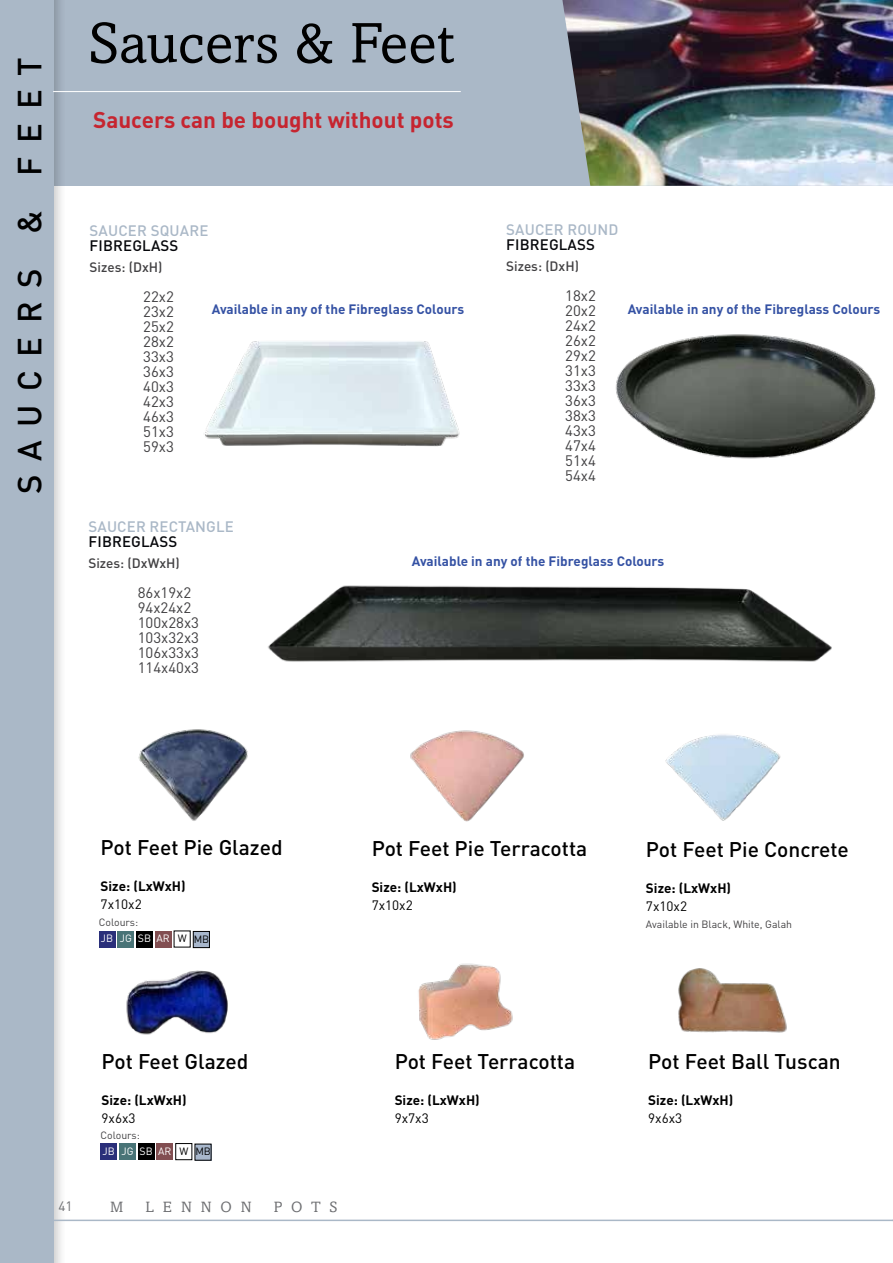
<style>
.page{position:relative;width:893px;height:1263px;background:#fff}
.page>*{position:absolute;margin:0;border:0;box-sizing:border-box;transform-origin:0 0}
.t1{font:57.3px "Amasis MTW1 G";color:#000}
.t2{font:500 33px "DIN Pro";letter-spacing:.41em;color:#000}
.t3{font:700 22.5px "DIN Pro";color:#c62530}
.t4{font:500 21px "DIN Pro";color:#000}
.t5{font:15px/15px "DIN Pro";color:#414042;text-align:justify}
.t6{font:500 15px "DIN Pro";letter-spacing:.01em;color:#aab8c7}
.t7{font:500 15px "DIN Pro";letter-spacing:.01em;color:#06070b}
.t8{font:15px "Amasis MTW1 G";letter-spacing:.6em;color:#6d6e71}
.t9{font:700 13.5px "DIN Pro";color:#3552a4}
.t10{font:700 13.5px "DIN Pro";color:#000}
.t11{font:500 13.5px "DIN Pro";color:#414042}
.t12{font:13.5px "DIN Pro";color:#000}
.t13{font:13.5px "DIN Pro";color:#6d6e71}
.t14{font:10.5px/15.9px "DIN Pro";color:#414042}
.s1{color:#fff}
.s2{color:#000}
</style>
<div class="page">
<img style="left:410px;top:730px;width:114px;height:92px">
<img style="left:138px;top:729px;width:110px;height:92px">
<img style="left:665px;top:734px;width:116px;height:87px">
<img style="left:418px;top:963px;width:95px;height:77px">
<img style="left:678px;top:968px;width:109px;height:65px">
<img style="left:106px;top:947px;width:122px;height:88px">
<div style="left:0;top:0;width:893px;height:186px;background:#aab8c7"></div>
<img style="left:562px;top:0;width:331px;height:186px">
<div style="left:0;top:0;width:66px;height:1263px;background:#000;opacity:.2"></div>
<div style="left:0;top:0;width:53px;height:1263px;background:#aab8c7"></div>
<hr style="left:0;top:1219px;width:893px;height:2px;background:#aab8c7">
<img style="left:615px;top:334px;width:261px;height:125px">
<img style="left:205px;top:341px;width:255px;height:106px">
<hr style="left:53px;top:91px;width:408px;height:1px;background:#fff">
<img style="left:268px;top:585px;width:564px;height:77px">
<div style="left:99px;top:931px;width:16px;height:16px;background:#2a2f7a"></div>
<div style="left:118px;top:931px;width:16px;height:16px;background:#497477"></div>
<div style="left:136px;top:931px;width:17px;height:16px;background:#000"></div>
<div style="left:155px;top:931px;width:16px;height:16px;background:#824e51"></div>
<div style="left:193px;top:931px;width:16px;height:16px;background:#a8b7cc"></div>
<div style="left:193px;top:931px;width:17px;height:17px;border:1px solid #000"></div>
<div style="left:101px;top:1143px;width:16px;height:17px;background:#2a2f7a"></div>
<div style="left:119px;top:1143px;width:16px;height:17px;background:#497477"></div>
<div style="left:138px;top:1143px;width:16px;height:17px;background:#000"></div>
<div style="left:157px;top:1143px;width:16px;height:17px;background:#824e51"></div>
<div style="left:176px;top:1143px;width:16px;height:17px;border:1px solid #000"></div>
<div style="left:195px;top:1144px;width:16px;height:16px;background:#a8b7cc"></div>
<h2 class="t2" style="left:7px;top:494px;width:438px;rotate:-90deg">SAUCERS &amp; FEET</h2>
<h1 class="t1" style="left:88px;top:10px;width:368px">Saucers &amp; Feet</h1>
<h3 class="t3" style="left:93px;top:104px;width:362px">Saucers can be bought without pots</h3>
<p class="t6" style="left:90px;top:220px;width:120px">SAUCER SQUARE</p>
<p class="t7" style="left:90px;top:235px;width:90px">FIBREGLASS</p>
<p class="t11" style="left:90px;top:258px;width:74px">Sizes: (DxH)</p>
<p class="t5" style="left:143px;top:288px;width:32px">22x2<br>23x2<br>25x2<br>28x2<br>33x3<br>36x3<br>40x3<br>42x3<br>46x3<br>51x3<br>59x3</p>
<p class="t9" style="left:212px;top:300px;width:254px">Available in any of the Fibreglass Colours</p>
<p class="t6" style="left:506px;top:219px;width:114px">SAUCER ROUND</p>
<p class="t7" style="left:506px;top:234px;width:90px">FIBREGLASS</p>
<p class="t11" style="left:506px;top:257px;width:74px">Sizes: (DxH)</p>
<p class="t5" style="left:565px;top:287px;width:32px">18x2<br>20x2<br>24x2<br>26x2<br>29x2<br>31x3<br>33x3<br>36x3<br>38x3<br>43x3<br>47x4<br>51x4<br>54x4</p>
<p class="t9" style="left:628px;top:300px;width:254px">Available in any of the Fibreglass Colours</p>
<p class="t6" style="left:89px;top:517px;width:147px">SAUCER RECTANGLE</p>
<p class="t7" style="left:89px;top:531px;width:90px">FIBREGLASS</p>
<p class="t11" style="left:88px;top:554px;width:93px">Sizes: (DxWxH)</p>
<p class="t5" style="left:138px;top:584px;width:63px;text-align:left">86x19x2<br>94x24x2<br>100x28x3<br>103x32x3<br>106x33x3<br>114x40x3</p>
<p class="t9" style="left:412px;top:552px;width:254px">Available in any of the Fibreglass Colours</p>
<h3 class="t4" style="left:101px;top:833px;width:184px">Pot Feet Pie Glazed</h3>
<p class="t10" style="left:101px;top:877px;width:87px">Size: (LxWxH)</p>
<p class="t12" style="left:101px;top:895px;width:43px">7x10x2</p>
<p class="t14" style="left:99px;top:914px;width:112px">Colours:<br><span class="s1">JB JG SB AR</span> <span class="s2">W MB</span></p>
<h3 class="t4" style="left:372px;top:835px;width:217px">Pot Feet Pie Terracotta</h3>
<p class="t10" style="left:372px;top:878px;width:87px">Size: (LxWxH)</p>
<p class="t12" style="left:372px;top:896px;width:43px">7x10x2</p>
<h3 class="t4" style="left:102px;top:1047px;width:149px">Pot Feet Glazed</h3>
<p class="t10" style="left:102px;top:1090px;width:87px">Size: (LxWxH)</p>
<p class="t12" style="left:102px;top:1108px;width:36px">9x6x3</p>
<p class="t14" style="left:101px;top:1126px;width:112px">Colours:<br><span class="s1">JB JG SB AR</span> <span class="s2">W MB</span></p>
<p class="t13" style="left:58px;top:1197px;width:16px">41</p>
<p class="t8" style="left:110px;top:1198px;width:15px">M</p>
<p class="t8" style="left:145px;top:1198px;width:108px">LENNON</p>
<p class="t8" style="left:274px;top:1198px;width:65px">POTS</p>
<h3 class="t4" style="left:395px;top:1047px;width:182px">Pot Feet Terracotta</h3>
<p class="t10" style="left:395px;top:1090px;width:87px">Size: (LxWxH)</p>
<p class="t12" style="left:395px;top:1108px;width:36px">9x7x3</p>
<h3 class="t4" style="left:646px;top:835px;width:204px">Pot Feet Pie Concrete</h3>
<p class="t10" style="left:646px;top:879px;width:87px">Size: (LxWxH)</p>
<p class="t12" style="left:646px;top:897px;width:43px">7x10x2</p>
<p class="t14" style="left:646px;top:916px;width:148px">Available in Black, White, Galah</p>
<h3 class="t4" style="left:648px;top:1047px;width:194px">Pot Feet Ball Tuscan</h3>
<p class="t10" style="left:648px;top:1091px;width:87px">Size: (LxWxH)</p>
<p class="t12" style="left:648px;top:1109px;width:36px">9x6x3</p>
</div>
